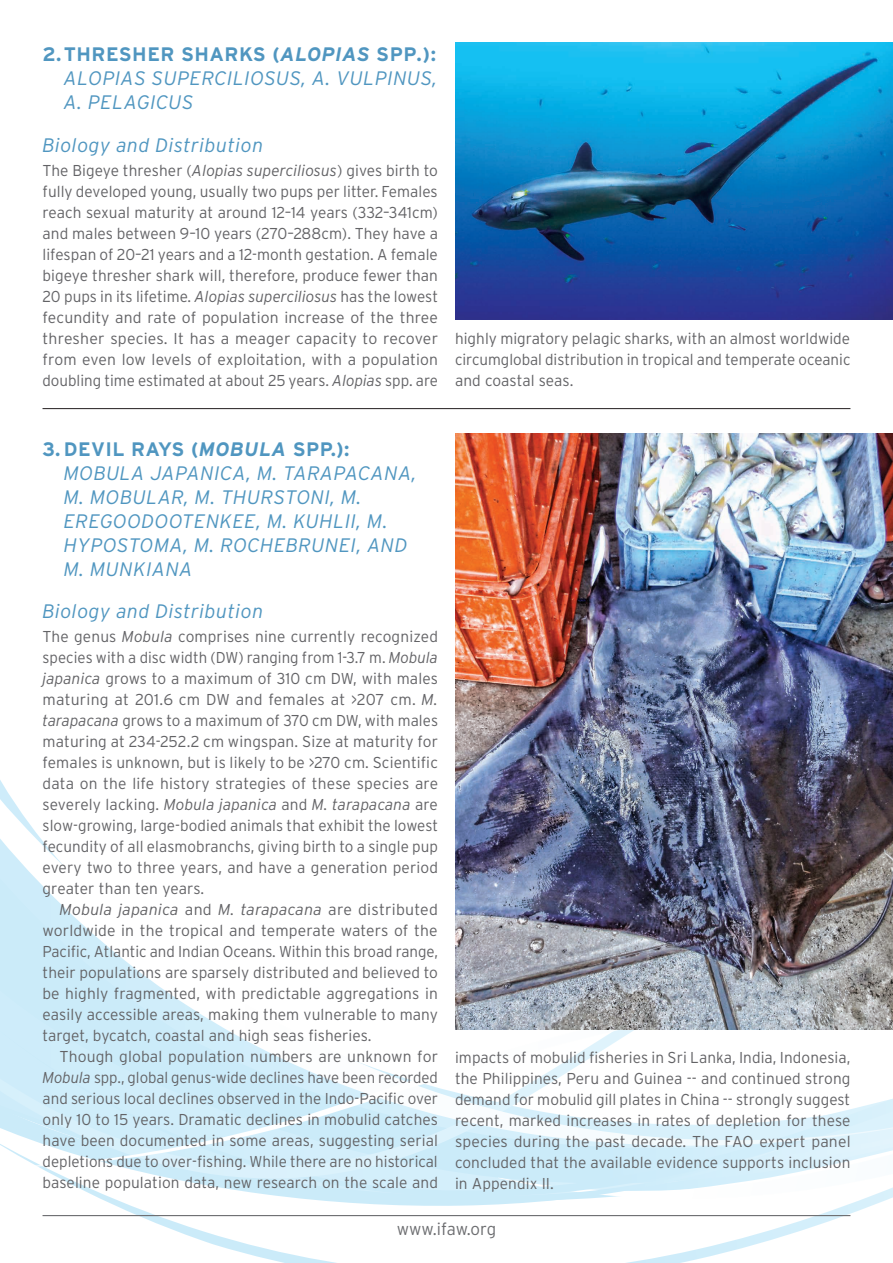
<style>
.page{position:relative;width:893px;height:1263px;background:#fff}
.page>*{position:absolute;margin:0;border:0;box-sizing:border-box;transform-origin:0 0}
.NUMBER_HEAD{font:italic 300 19.5px/24px "Interstate";letter-spacing:.025em;color:#5096c0;text-align:justify}
.A_HEAD{font:italic 300 19.5px "Interstate";letter-spacing:.025em;color:#5096c0}
.t1{font:300 17.25px "Interstate";letter-spacing:.005em;color:#6c6d70}
.BODY_1ST{font:300 15.75px/21px "Interstate";color:#636366;text-align:justify}
.BODY_2ND{font:300 15.75px/21px "Interstate";letter-spacing:.005em;color:#636366;text-align:justify}
.s1{font-weight:700;font-style:normal}
.s2{font-weight:700}
.s3{font-style:italic}
</style>
<div class="page">
<svg style="left:0;top:780px;width:893px;height:483px"></svg>
<svg style="left:0;top:979px;width:893px;height:189px"></svg>
<img style="left:455px;top:43px;width:438px;height:277px">
<img style="left:455px;top:433px;width:438px;height:597px">
<hr style="left:43px;top:408px;width:807px;height:1px;background:#231f20">
<hr style="left:43px;top:1215px;width:807px;height:1px;background:#6c6d70">
<p class="NUMBER_HEAD" style="left:64px;top:42px;width:375px;text-indent:-21px"><span class="s1">2. THRESHER SHARKS (</span><span class="s2">ALOPIAS</span> <span class="s1">SPP</span><span class="s2">.</span><span class="s1">):<br></span>ALOPIAS SUPERCILIOSUS, A. VULPINUS, A. PELAGICUS</p>
<p class="A_HEAD" style="left:43px;top:134px;width:222px">Biology and Distribution</p>
<p class="BODY_1ST" style="left:43px;top:160px;width:397px">The Bigeye thresher (<span class="s3">Alopias superciliosus</span>) gives birth to fully developed young, usually two pups per litter. Females reach sexual maturity at around 12–14 years (332–341cm) and males between 9–10 years (270–288cm). They have a lifespan of 20–21 years and a 12-month gestation. A female bigeye thresher shark will, therefore, produce fewer than 20 pups in its lifetime. <span class="s3">Alopias superciliosus</span> has the lowest fecundity and rate of population increase of the three thresher species. It has a meager capacity to recover from even low levels of exploitation, with a population doubling time estimated at about 25 years. <span class="s3">Alopias</span> spp. are</p>
<p class="BODY_1ST" style="left:455px;top:328px;width:397px">highly migratory pelagic sharks, with an almost worldwide circumglobal distribution in tropical and temperate oceanic and coastal seas.</p>
<p class="NUMBER_HEAD" style="left:64px;top:437px;width:354px;text-align:left;text-indent:-21px"><span class="s1">3. DEVIL RAYS (</span><span class="s2">MOBULA</span> <span class="s1">SPP.):<br></span>MOBULA JAPANICA, M. TARAPACANA,<br>M. MOBULAR, M. THURSTONI, M.<br>EREGOODOOTENKEE, M. KUHLII, M.<br>HYPOSTOMA, M. ROCHEBRUNEI, AND<br>M. MUNKIANA</p>
<p class="A_HEAD" style="left:43px;top:600px;width:222px">Biology and Distribution</p>
<p class="BODY_1ST" style="left:43px;top:626px;width:397px">The genus <span class="s3">Mobula</span> comprises nine currently recognized species with a disc width (DW) ranging from 1-3.7 m. <span class="s3">Mobula japanica</span> grows to a maximum of 310 cm DW, with males maturing at 201.6 cm DW and females at &gt;207 cm. <span class="s3">M. tarapacana</span> grows to a maximum of 370 cm DW, with males maturing at 234-252.2 cm wingspan. Size at maturity for females is unknown, but is likely to be &gt;270 cm. Scientific data on the life history strategies of these species are severely lacking. <span class="s3">Mobula japanica</span> and <span class="s3">M. tarapacana</span> are slow-growing, large-bodied animals that exhibit the lowest fecundity of all elasmobranchs, giving birth to a single pup every two to three years, and have a generation period greater than ten years.</p>
<p class="BODY_2ND" style="left:43px;top:899px;width:397px;text-indent:17px"><span class="s3">Mobula japanica</span> and <span class="s3">M. tarapacana</span> are distributed worldwide in the tropical and temperate waters of the Pacific, Atlantic and Indian Oceans. Within this broad range, their populations are sparsely distributed and believed to be highly fragmented, with predictable aggregations in easily accessible areas, making them vulnerable to many target, bycatch, coastal and high seas fisheries.</p>
<p class="BODY_2ND" style="left:43px;top:1046px;width:397px;text-indent:17px">Though global population numbers are unknown for <span class="s3">Mobula</span> spp., global genus-wide declines have been recorded and serious local declines observed in the Indo-Pacific over only 10 to 15 years. Dramatic declines in mobulid catches have been documented in some areas, suggesting serial depletions due to over-fishing. While there are no historical baseline population data, new research on the scale and</p>
<p class="BODY_2ND" style="left:455px;top:1047px;width:397px">impacts of mobulid fisheries in Sri Lanka, India, Indonesia, the Philippines, Peru and Guinea -- and continued strong demand for mobulid gill plates in China -- strongly suggest recent, marked increases in rates of depletion for these species during the past decade. The FAO expert panel concluded that the available evidence supports inclusion in Appendix II.</p>
<p class="t1" style="left:397px;top:1219px;width:101px">www.ifaw.org</p>
</div>
